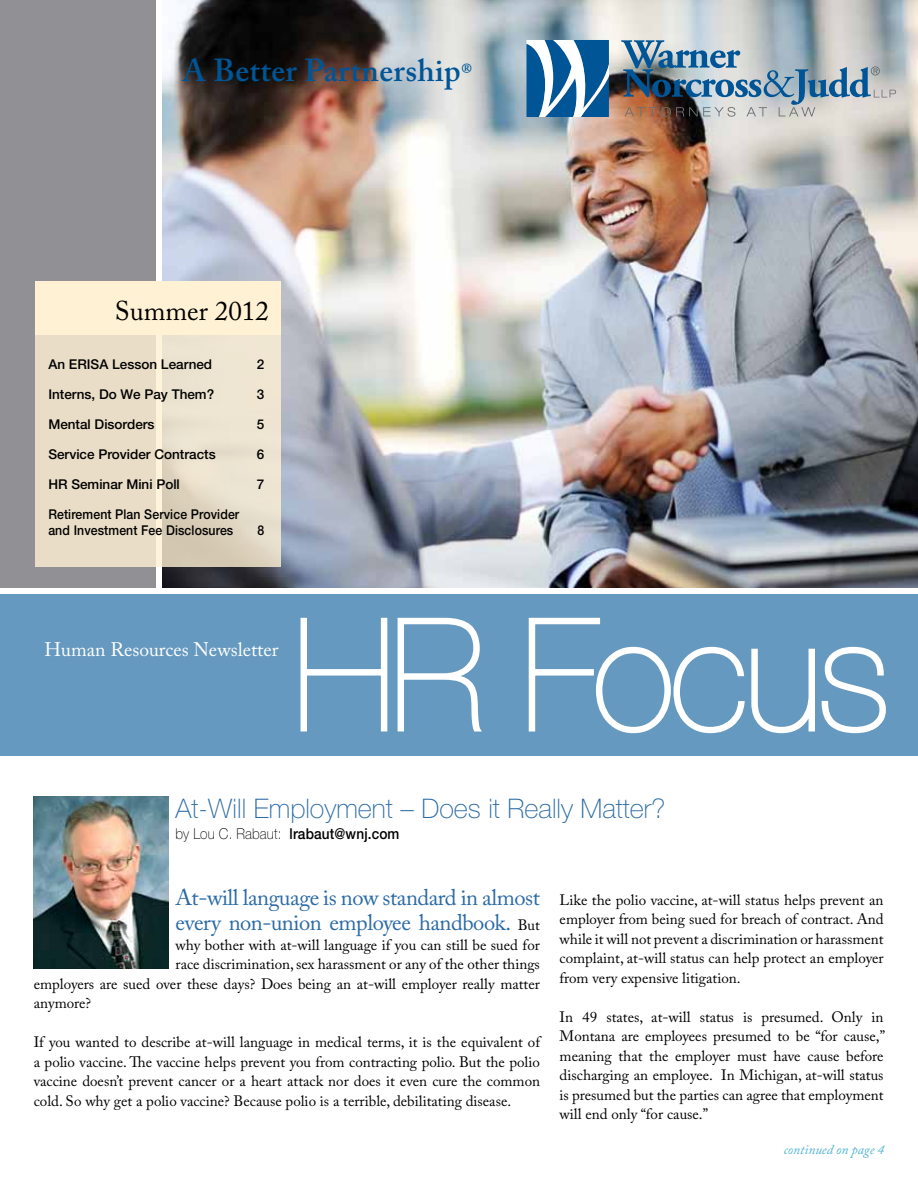
<style>
.page{position:relative;width:918px;height:1188px;background:#fff}
.page>*{position:absolute;margin:0;border:0;box-sizing:border-box;transform-origin:0 0}
.t1{font:600 31.65px "Adobe Caslon Pro";letter-spacing:.015em;color:#005596}
.t2{font:100 27px "Helvetica Neue";color:#2a6aa6}
.t3{font:27px "Adobe Caslon Pro";color:#000}
.t4{font:22.5px/25.5px "Adobe Caslon Pro";letter-spacing:-.02em;color:#2a6aa6}
.t5{font:19.5px "Adobe Caslon Pro";color:#fff}
.t6{font:15px/19.5px "Adobe Caslon Pro";color:#000;text-align:justify}
.t7{font:500 15px "Helvetica Neue";letter-spacing:.01em;color:#000;scale:.91 1}
.t8{font:500 13.5px "Helvetica Neue";color:#000}
.t9{font:500 13.5px/16.5px "Helvetica Neue";color:#000;scale:.91 1}
.t10{font:italic 13.5px "Adobe Caslon Pro";color:#4fb3cf}
.s1{font-size:19.95px}
.s2{font-weight:100}
.s3{font-size:15px;color:#000}
</style>
<div class="page">
<img style="left:34px;top:796px;width:135px;height:172px">
<div style="left:0;top:0;width:155px;height:587px;background:#919195"></div>
<img style="left:162px;top:0;width:756px;height:587px">
<svg style="left:526px;top:40px;width:83px;height:77px"></svg>
<svg style="left:621px;top:40px;width:275px;height:77px;background:#94a3ac"></svg>
<div style="left:0;top:594px;width:918px;height:162px;background:#6699c0"></div>
<svg style="left:299px;top:616px;width:90px;height:117px"></svg>
<svg style="left:396px;top:616px;width:89px;height:117px"></svg>
<svg style="left:527px;top:616px;width:361px;height:119px"></svg>
<svg style="left:35px;top:335px;width:246px;height:232px;background:#e8ddc8"></svg>
<div style="left:35px;top:281px;width:246px;height:54px;background:#fff1d4"></div>
<h1 class="t1" style="left:182px;top:52px;width:292px">A Better Partnership<span class="s1">®</span></h1>
<h2 class="t3" style="left:115px;top:294px;width:155px">Summer 2012</h2>
<p class="t8" style="left:48px;top:356px;width:165px">An ERISA Lesson Learned</p>
<p class="t8" style="left:257px;top:356px;width:9px">2</p>
<p class="t8" style="left:48px;top:386px;width:167px">Interns, Do We Pay Them?</p>
<p class="t8" style="left:257px;top:386px;width:9px">3</p>
<p class="t8" style="left:48px;top:416px;width:108px">Mental Disorders</p>
<p class="t8" style="left:257px;top:416px;width:9px">5</p>
<p class="t8" style="left:48px;top:446px;width:169px">Service Provider Contracts</p>
<p class="t8" style="left:257px;top:446px;width:9px">6</p>
<p class="t8" style="left:48px;top:476px;width:133px">HR Seminar Mini Poll</p>
<p class="t8" style="left:257px;top:476px;width:9px">7</p>
<p class="t9" style="left:48px;top:506px;width:211px">Retirement Plan Service Provider and Investment Fee Disclosures</p>
<p class="t9" style="left:258px;top:522px;width:9px">8</p>
<h3 class="t5" style="left:45px;top:638px;width:235px">Human Resources Newsletter</h3>
<h2 class="t2" style="left:176px;top:793px;width:491px">At-Will Employment – Does it Really Matter?</h2>
<p class="t7" style="left:176px;top:824px;width:248px"><span class="s2">by Lou C. Rabaut:</span> lrabaut@wnj.com</p>
<h3 class="t4" style="left:176px;top:884px;width:366px">At-will language is now standard in almost every non-union employee handbook. <span class="s3">But</span></h3>
<p class="t6" style="left:176px;top:935px;width:366px">why bother with at-will language if you can still be sued for</p>
<p class="t6" style="left:176px;top:954px;width:366px">race discrimination, sex harassment or any of the other things</p>
<p class="t6" style="left:34px;top:974px;width:508px">employers are sued over these days? Does being an at-will employer really matter</p>
<p class="t6" style="left:34px;top:993px;width:59px">anymore?</p>
<p class="t6" style="left:34px;top:1032px;width:508px">If you wanted to describe at-will language in medical terms, it is the equivalent of a polio vaccine. The vaccine helps prevent you from contracting polio. But the polio vaccine doesn’t prevent cancer or a heart attack nor does it even cure the common cold. So why get a polio vaccine? Because polio is a terrible, debilitating disease.</p>
<p class="t6" style="left:560px;top:890px;width:326px">Like the polio vaccine, at-will status helps prevent an employer from being sued for breach of contract. And while it will not prevent a discrimination or harassment complaint, at-will status can help protect an employer from very expensive litigation.</p>
<p class="t6" style="left:560px;top:1007px;width:327px">In 49 states, at-will status is presumed. Only in Montana are employees presumed to be “for cause,” meaning that the employer must have cause before discharging an employee. In Michigan, at-will status is presumed but the parties can agree that employment will end only “for cause.”</p>
<p class="t10" style="left:784px;top:1141px;width:102px">continued on page 4</p>
</div>
